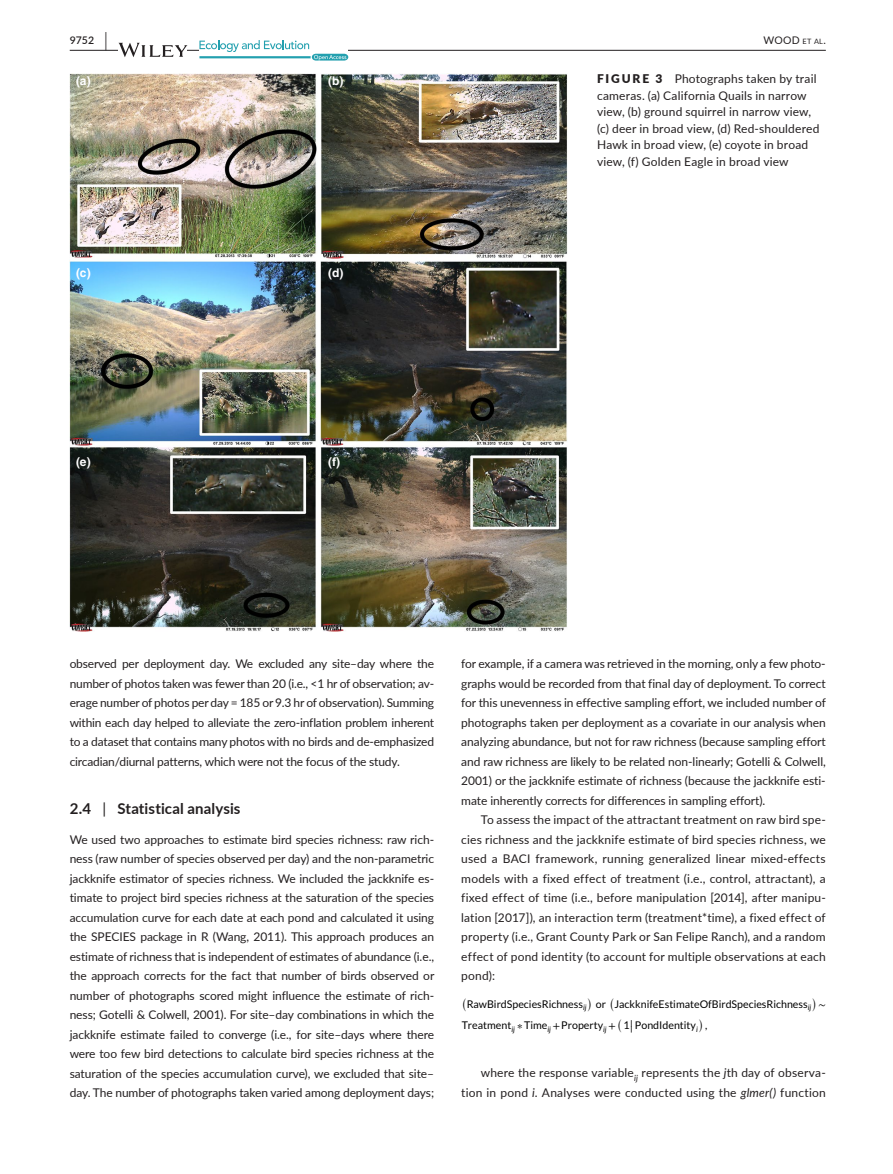
<style>
.page{position:relative;width:893px;height:1174px;background:#fff}
.page>*{position:absolute;margin:0;border:0;box-sizing:border-box;transform-origin:0 0}
.t1{font:700 15px "Lato";letter-spacing:.005em;color:#231f20}
.t2{font:12px/19.5px "Lato";letter-spacing:.01em;color:#231f20;text-align:justify}
.t3{font:700 12px "Helvetica";color:#fff}
.t4{font:10.65px "Lato";color:#000}
.t5{font:10.65px "STIX Math Extensions";color:#000}
.t6{font:10.65px "STIX Math";color:#000}
.t7{font:10.5px "Lato";color:#231f20}
.t8{font:600 10.5px "Lato";color:#231f20}
.s1{font-size:19.5px}
.s2{font-size:7.35px}
.s3{font-weight:900}
.s4{font-weight:400}
.s5{font-family:"STIX Math"}
.s6{font-family:"STIX Math Extensions"}
.s7{font-style:italic}
</style>
<div class="page">
<hr style="left:70px;top:50px;width:756px;height:1px;background:#231f20">
<svg style="left:119px;top:43px;width:68px;height:14px"></svg>
<svg style="left:199px;top:40px;width:149px;height:21px"></svg>
<img style="left:70px;top:73px;width:497px;height:558px">
<p class="t8" style="left:70px;top:33px;width:39px">9752 <span class="s1">|</span></p>
<p class="t7" style="left:764px;top:33px;width:64px">WOOD <span class="s2">et al</span>.</p>
<p class="t3" style="left:76px;top:74px;width:16px">(a)</p>
<p class="t3" style="left:328px;top:74px;width:17px">(b)</p>
<p class="t3" style="left:76px;top:265px;width:16px">(c)</p>
<p class="t3" style="left:328px;top:265px;width:17px">(d)</p>
<p class="t3" style="left:76px;top:454px;width:16px">(e)</p>
<p class="t3" style="left:328px;top:454px;width:13px">(f)</p>
<p class="t2" style="left:597px;top:70px;width:224px;line-height:16.5px;text-align:left"><span class="s3">FIGURE 3</span> Photographs taken by trail cameras. (a) California Quails in narrow view, (b) ground squirrel in narrow view, (c) deer in broad view, (d) Red‐shouldered Hawk in broad view, (e) coyote in broad view, (f) Golden Eagle in broad view</p>
<p class="t2" style="left:70px;top:653px;width:366px">observed per deployment day. We excluded any site–day where the number of photos taken was fewer than 20 (i.e., &lt;1 hr of observation; av‐ erage number of photos per day = 185 or 9.3 hr of observation). Summing within each day helped to alleviate the zero‐inflation problem inherent to a dataset that contains many photos with no birds and de‐emphasized circadian/diurnal patterns, which were not the focus of the study.</p>
<p class="t1" style="left:70px;top:798px;width:172px">2.4 <span class="s4">|</span> Statistical analysis</p>
<p class="t2" style="left:70px;top:829px;width:366px">We used two approaches to estimate bird species richness: raw rich‐ ness (raw number of species observed per day) and the non‐parametric jackknife estimator of species richness. We included the jackknife es‐ timate to project bird species richness at the saturation of the species accumulation curve for each date at each pond and calculated it using the SPECIES package in R (Wang, 2011). This approach produces an estimate of richness that is independent of estimates of abundance (i.e., the approach corrects for the fact that number of birds observed or number of photographs scored might influence the estimate of rich‐ ness; Gotelli &amp; Colwell, 2001). For site–day combinations in which the jackknife estimate failed to converge (i.e., for site–days where there were too few bird detections to calculate bird species richness at the saturation of the species accumulation curve), we excluded that site– day. The number of photographs taken varied among deployment days;</p>
<p class="t2" style="left:461px;top:653px;width:366px">for example, if a camera was retrieved in the morning, only a few photo‐ graphs would be recorded from that final day of deployment. To correct for this unevenness in effective sampling effort, we included number of photographs taken per deployment as a covariate in our analysis when analyzing abundance, but not for raw richness (because sampling effort and raw richness are likely to be related non‐linearly; Gotelli &amp; Colwell, 2001) or the jackknife estimate of richness (because the jackknife esti‐ mate inherently corrects for differences in sampling effort).</p>
<p class="t2" style="left:461px;top:809px;width:366px;text-indent:19px">To assess the impact of the attractant treatment on raw bird spe‐ cies richness and the jackknife estimate of bird species richness, we used a BACI framework, running generalized linear mixed‐effects models with a fixed effect of treatment (i.e., control, attractant), a fixed effect of time (i.e., before manipulation [2014], after manipu‐ lation [2017]), an interaction term (treatment*time), a fixed effect of property (i.e., Grant County Park or San Felipe Ranch), and a random effect of pond identity (to account for multiple observations at each pond):</p>
<p class="t5" style="left:462px;top:989px;width:6px">(</p>
<p class="t4" style="left:467px;top:999px;width:121px">RawBirdSpeciesRichness<sub>ij</sub></p>
<p class="t5" style="left:587px;top:989px;width:6px">)</p>
<p class="t4" style="left:596px;top:999px;width:12px">or</p>
<p class="t5" style="left:610px;top:989px;width:6px">(</p>
<p class="t4" style="left:614px;top:999px;width:198px">JackknifeEstimateOfBirdSpeciesRichness<sub>ij</sub></p>
<p class="t5" style="left:812px;top:989px;width:6px">)</p>
<p class="t6" style="left:818px;top:997px;width:9px">∼</p>
<p class="t4" style="left:462px;top:1021px;width:156px">Treatment<sub>ij</sub> <span class="s5">∗</span>Time<sub>ij</sub> <span class="s5">+</span>Property<sub>ij</sub> <span class="s5">+</span></p>
<p class="t5" style="left:617px;top:1010px;width:6px">(</p>
<p class="t4" style="left:624px;top:1021px;width:11px">1<sup>|</sup></p>
<p class="t4" style="left:630px;top:1021px;width:70px"><span class="s6">|</span> PondIdentity<sub>i</sub></p>
<p class="t5" style="left:698px;top:1010px;width:6px">)</p>
<p class="t4" style="left:705px;top:1021px;width:4px">,</p>
<p class="t2" style="left:461px;top:1062px;width:366px;text-align:right">where the response variable<sub>ij</sub> represents the <span class="s7">j</span>th day of observa‐ tion in pond <span class="s7">i</span>. Analyses were conducted using the <span class="s7">glmer()</span> function</p>
</div>
